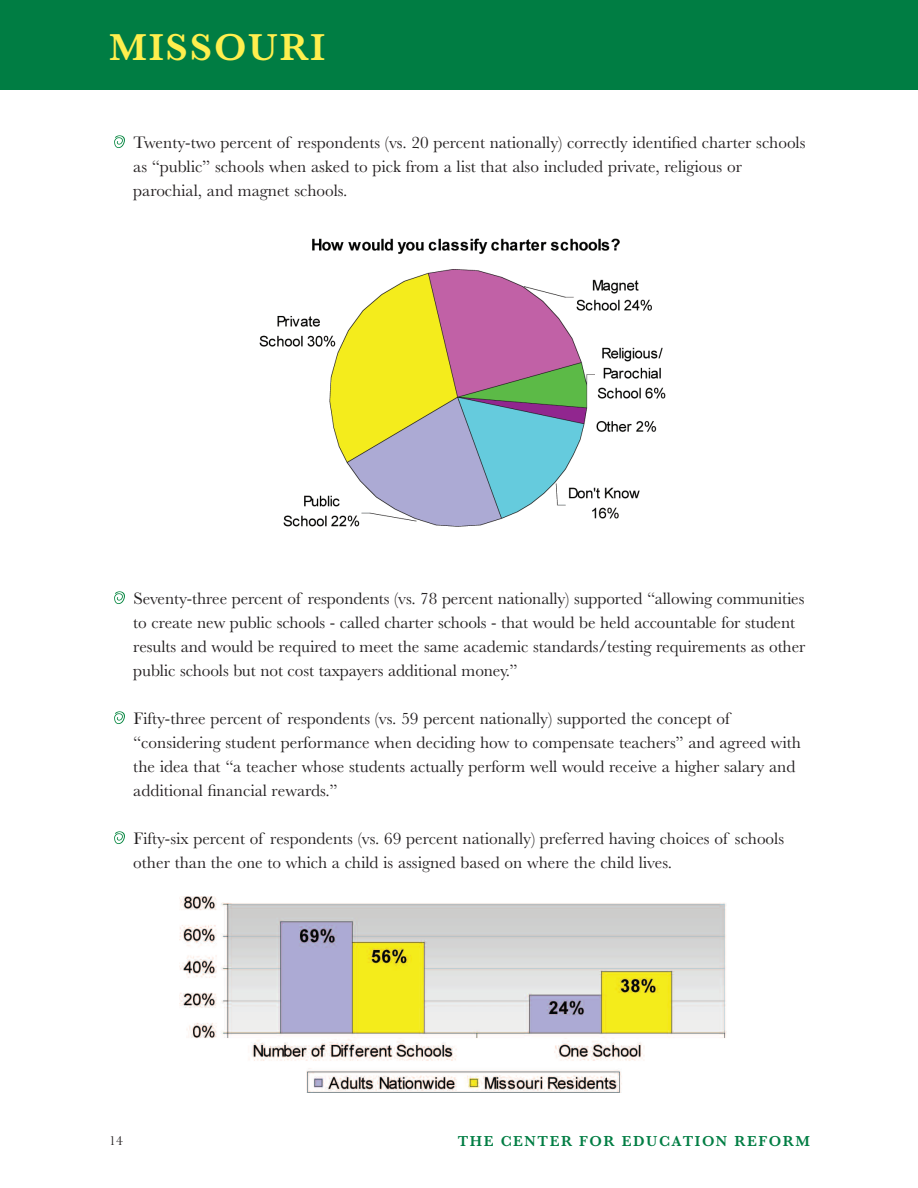
<style>
.page{position:relative;width:918px;height:1188px;background:#fff}
.page>*{position:absolute;margin:0;border:0;box-sizing:border-box;transform-origin:0 0}
.t1{font:600 39px "Baskerville";letter-spacing:.05em;color:#ffef4e}
.t2{font:17.25px/24px "Baskerville";color:#231f20}
.t3{font:600 15px "Baskerville";letter-spacing:.1em;color:#007d43}
.t4{font:13.5px "Baskerville";color:#231f20}
</style>
<div class="page">
<div style="left:0;top:0;width:918px;height:89px;background:#007d43"></div>
<img style="left:114px;top:831px;width:11px;height:13px">
<img style="left:114px;top:711px;width:11px;height:13px">
<img style="left:114px;top:135px;width:11px;height:13px">
<img style="left:114px;top:591px;width:11px;height:13px">
<img style="left:259px;top:238px;width:407px;height:289px">
<img style="left:180px;top:896px;width:546px;height:196px">
<h1 class="t1" style="left:109px;top:25px;width:217px">MISSOURI</h1>
<p class="t2" style="left:133px;top:131px;width:674px">Twenty-two percent of respondents (vs. 20 percent nationally) correctly identified charter schools as “public” schools when asked to pick from a list that also included private, religious or parochial, and magnet schools.</p>
<p class="t2" style="left:133px;top:587px;width:674px">Seventy-three percent of respondents (vs. 78 percent nationally) supported “allowing communities to create new public schools - called charter schools - that would be held accountable for student results and would be required to meet the same academic standards/testing requirements as other public schools but not cost taxpayers additional money.”</p>
<p class="t2" style="left:133px;top:707px;width:669px">Fifty-three percent of respondents (vs. 59 percent nationally) supported the concept of “considering student performance when deciding how to compensate teachers” and agreed with the idea that “a teacher whose students actually perform well would receive a higher salary and additional financial rewards.”</p>
<p class="t2" style="left:133px;top:827px;width:652px">Fifty-six percent of respondents (vs. 69 percent nationally) preferred having choices of schools other than the one to which a child is assigned based on where the child lives.</p>
<p class="t4" style="left:109px;top:1132px;width:15px">14</p>
<p class="t3" style="left:458px;top:1133px;width:354px">THE CENTER FOR EDUCATION REFORM</p>
</div>
